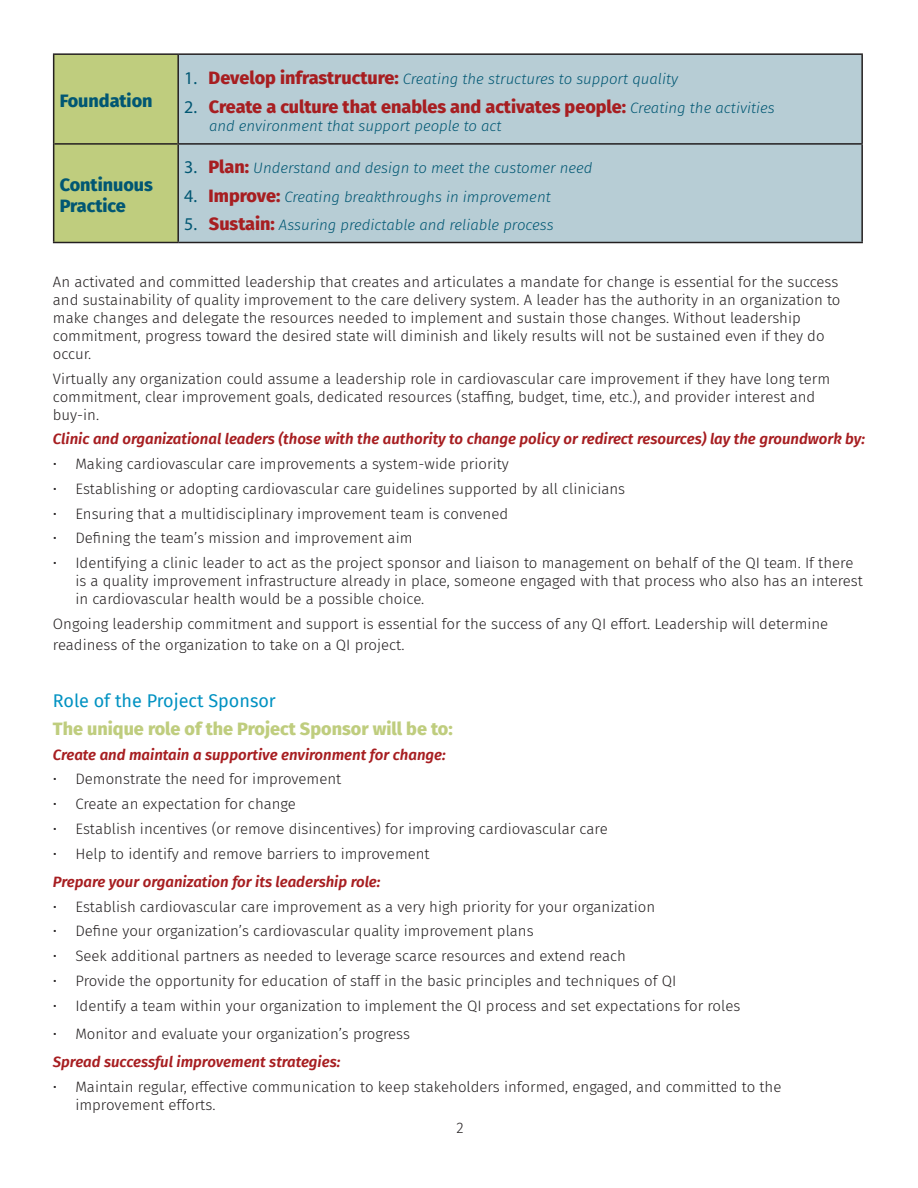
<style>
.page{position:relative;width:918px;height:1188px;background:#fff}
.page>*{position:absolute;margin:0;border:0;box-sizing:border-box;transform-origin:0 0}
.t1{font:800 18px "Fira Sans";color:#a71e21}
.t2{font:800 18px "Fira Sans";color:#bfcd7e}
.t3{font:800 18px/21px "Fira Sans";color:#015773}
.t4{font:18px "Fira Sans";color:#0092c2}
.t5{font:300 15px/18px "Fira Sans";color:#231f20}
.t6{font:italic 600 15px "Fira Sans";color:#a71e21}
.t7{font:italic 300 15px "Fira Sans";color:#015773}
.s1{font-family:"Myriad Pro";font-weight:400;font-style:normal;font-size:18px}
.s2{font-weight:800;font-style:normal;font-size:18px;color:#a71e21}
.s3{font-family:"Myriad Pro";font-weight:400;color:#015773}
.s4{font-weight:300;font-style:italic;font-size:15px;color:#015773}
</style>
<div class="page">
<div style="left:54px;top:55px;width:123px;height:187px;background:#bfcd7e"></div>
<div style="left:179px;top:55px;width:682px;height:187px;background:#b7cdd5"></div>
<hr style="left:54px;top:143px;width:123px;height:2px;background:#231f20">
<hr style="left:53px;top:53px;width:126px;height:2px;background:#231f20">
<hr style="left:53px;top:55px;width:1px;height:89px;background:#231f20">
<hr style="left:53px;top:144px;width:1px;height:98px;background:#231f20">
<hr style="left:53px;top:242px;width:125px;height:1px;background:#231f20">
<hr style="left:177px;top:55px;width:2px;height:88px;background:#231f20">
<hr style="left:177px;top:145px;width:2px;height:97px;background:#231f20">
<hr style="left:179px;top:53px;width:684px;height:2px;background:#231f20">
<hr style="left:861px;top:55px;width:2px;height:88px;background:#231f20">
<hr style="left:861px;top:145px;width:2px;height:97px;background:#231f20">
<hr style="left:177px;top:143px;width:686px;height:2px;background:#231f20">
<hr style="left:178px;top:242px;width:685px;height:1px;background:#231f20">
<p class="t3" style="left:60px;top:89px;width:94px">Foundation</p>
<p class="t3" style="left:60px;top:173px;width:95px">Continuous<br>Practice</p>
<p class="t7" style="left:184px;top:69px;width:496px"><span class="s1">1.</span> <span class="s2">Develop infrastructure:</span> Creating the structures to support quality</p>
<p class="t1" style="left:184px;top:91px;width:592px"><span class="s3">2.</span> Create a culture that enables and activates people: <span class="s4">Creating the activities</span></p>
<p class="t7" style="left:209px;top:115px;width:294px">and environment that support people to act</p>
<p class="t7" style="left:184px;top:158px;width:410px"><span class="s1">3.</span> <span class="s2">Plan:</span> Understand and design to meet the customer need</p>
<p class="t7" style="left:184px;top:186px;width:368px"><span class="s1">4.</span> <span class="s2">Improve:</span> Creating breakthroughs in improvement</p>
<p class="t7" style="left:184px;top:214px;width:371px"><span class="s1">5.</span> <span class="s2">Sustain:</span> Assuring predictable and reliable process</p>
<p class="t5" style="left:53px;top:272px;width:789px">An activated and committed leadership that creates and articulates a mandate for change is essential for the success and sustainability of quality improvement to the care delivery system. A leader has the authority in an organization to make changes and delegate the resources needed to implement and sustain those changes. Without leadership commitment, progress toward the desired state will diminish and likely results will not be sustained even if they do occur.</p>
<p class="t5" style="left:53px;top:369px;width:779px">Virtually any organization could assume a leadership role in cardiovascular care improvement if they have long term commitment, clear improvement goals, dedicated resources (staffing, budget, time, etc.), and provider interest and buy-in.</p>
<p class="t6" style="left:53px;top:427px;width:814px">Clinic and organizational leaders (those with the authority to change policy or redirect resources) lay the groundwork by:</p>
<p class="t5" style="left:53px;top:455px;width:457px">• Making cardiovascular care improvements a system-wide priority</p>
<p class="t5" style="left:53px;top:479px;width:574px">• Establishing or adopting cardiovascular care guidelines supported by all clinicians</p>
<p class="t5" style="left:53px;top:504px;width:457px">• Ensuring that a multidisciplinary improvement team is convened</p>
<p class="t5" style="left:53px;top:529px;width:361px">• Defining the team’s mission and improvement aim</p>
<p class="t5" style="left:75px;top:554px;width:789px;text-indent:-22px">• Identifying a clinic leader to act as the project sponsor and liaison to management on behalf of the QI team. If there is a quality improvement infrastructure already in place, someone engaged with that process who also has an interest in cardiovascular health would be a possible choice.</p>
<p class="t5" style="left:53px;top:613px;width:777px;line-height:21.6px">Ongoing leadership commitment and support is essential for the success of any QI effort. Leadership will determine readiness of the organization to take on a QI project.</p>
<p class="t4" style="left:53px;top:687px;width:225px">Role of the Project Sponsor</p>
<p class="t2" style="left:53px;top:713px;width:401px">The unique role of the Project Sponsor will be to:</p>
<p class="t6" style="left:53px;top:742px;width:394px">Create and maintain a supportive environment for change:</p>
<p class="t5" style="left:53px;top:770px;width:290px">• Demonstrate the need for improvement</p>
<p class="t5" style="left:53px;top:795px;width:245px">• Create an expectation for change</p>
<p class="t5" style="left:53px;top:820px;width:556px">• Establish incentives (or remove disincentives) for improving cardiovascular care</p>
<p class="t5" style="left:53px;top:844px;width:378px">• Help to identify and remove barriers to improvement</p>
<p class="t6" style="left:53px;top:869px;width:329px">Prepare your organization for its leadership role:</p>
<p class="t5" style="left:53px;top:897px;width:604px">• Establish cardiovascular care improvement as a very high priority for your organization</p>
<p class="t5" style="left:53px;top:922px;width:482px">• Define your organization’s cardiovascular quality improvement plans</p>
<p class="t5" style="left:53px;top:947px;width:575px">• Seek additional partners as needed to leverage scarce resources and extend reach</p>
<p class="t5" style="left:53px;top:972px;width:625px">• Provide the opportunity for education of staff in the basic principles and techniques of QI</p>
<p class="t5" style="left:53px;top:996px;width:689px">• Identify a team within your organization to implement the QI process and set expectations for roles</p>
<p class="t5" style="left:53px;top:1025px;width:359px">• Monitor and evaluate your organization’s progress</p>
<p class="t6" style="left:53px;top:1050px;width:289px">Spread successful improvement strategies:</p>
<p class="t5" style="left:75px;top:1078px;width:707px;text-indent:-22px">• Maintain regular, effective communication to keep stakeholders informed, engaged, and committed to the improvement efforts.</p>
<p class="t5" style="left:456px;top:1119px;width:9px">2</p>
</div>
